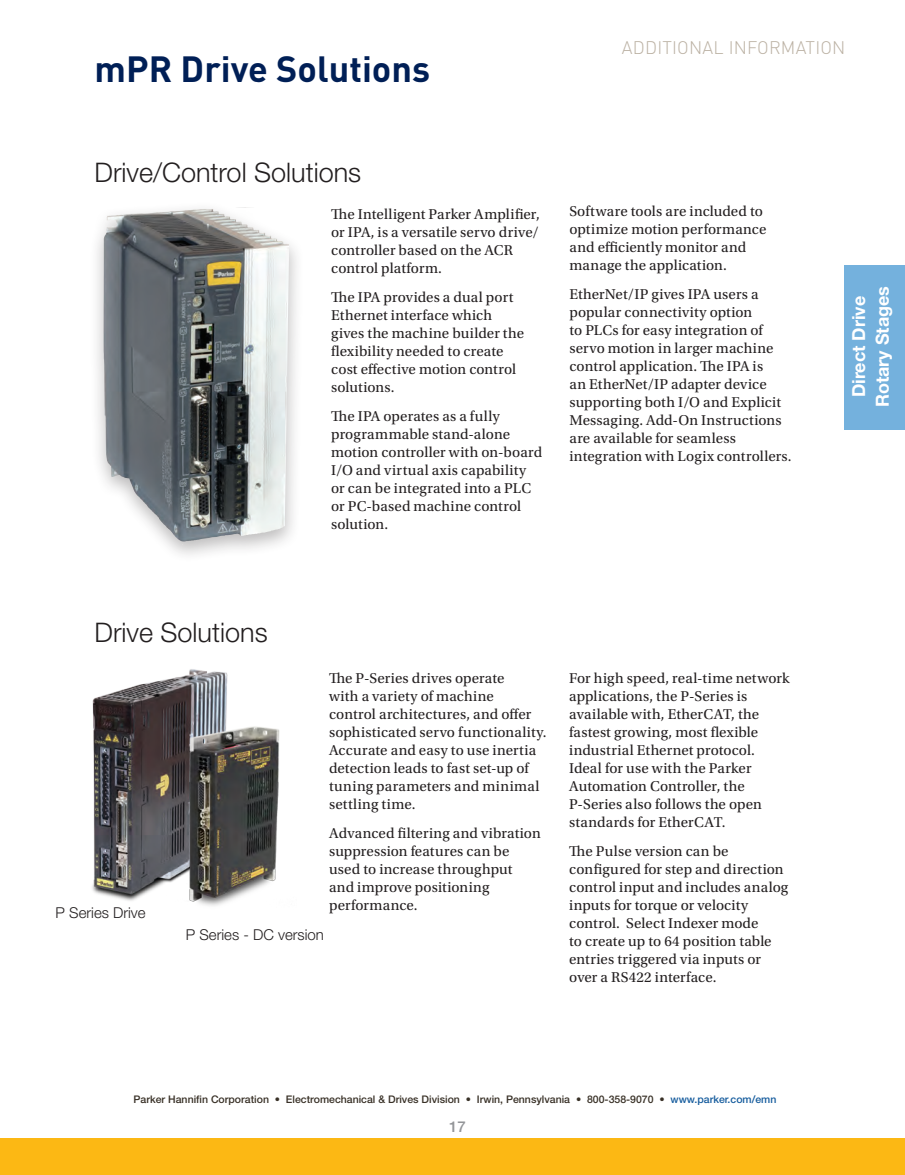
<style>
.page{position:relative;width:905px;height:1175px;background:#fff}
.page>*{position:absolute;margin:0;border:0;box-sizing:border-box;transform-origin:0 0}
.t1{font:700 36px "DINOT";color:#001f56}
.HN_18_Lt_Black_Head{font:300 27px "Helvetica Neue LT Std";color:#231f20}
.t2{font:700 18px/23.4px "Helvetica Neue LT Std";color:#fff;text-align:center}
.t3{font:300 18px "DINOT";letter-spacing:.01em;color:#bbb1a3}
.Utopia_Reg_10_Text{font:15px/18px "Utopia Std";letter-spacing:.01em;color:#231f20}
.TOC_page_numbers{font:300 15px "Helvetica Neue LT Std";color:#231f20}
.t4{font:500 15px "Helvetica Neue LT Std";color:#939598}
.t5{font:500 10.5px "Helvetica Neue LT Std";color:#383026}
.s1{color:#175d9e}
</style>
<div class="page">
<div style="left:844px;top:265px;width:60px;height:164px;background:#74b1dd"></div>
<div style="left:0;top:1138px;width:904px;height:36px;background:#fcb814"></div>
<div style="left:89px;top:200px;width:216px;height:363px;background:#231f20;opacity:.3"></div>
<img style="left:103px;top:207px;width:151px;height:307px">
<img style="left:92px;top:669px;width:136px;height:232px">
<img style="left:134px;top:717px;width:146px;height:189px">
<p class="t1" style="left:94px;top:45px;width:337px">mPR Drive Solutions</p>
<p class="t3" style="left:622px;top:36px;width:225px">ADDITIONAL INFORMATION</p>
<p class="HN_18_Lt_Black_Head" style="left:94px;top:156px;width:268px">Drive/Control Solutions</p>
<p class="Utopia_Reg_10_Text" style="left:331px;top:205px;width:210px">The Intelligent Parker Amplifier, or IPA, is a versatile servo drive/ controller based on the ACR control platform.</p>
<p class="Utopia_Reg_10_Text" style="left:331px;top:288px;width:194px">The IPA provides a dual port<br>Ethernet interface which gives the machine builder the flexibility needed to create cost effective motion control solutions.</p>
<p class="Utopia_Reg_10_Text" style="left:331px;top:407px;width:213px">The IPA operates as a fully programmable stand-alone motion controller with on-board<br>I/O and virtual axis capability or can be integrated into a PLC or PC-based machine control solution.</p>
<p class="Utopia_Reg_10_Text" style="left:569px;top:202px;width:199px">Software tools are included to optimize motion performance and efficiently monitor and manage the application.</p>
<p class="Utopia_Reg_10_Text" style="left:569px;top:285px;width:224px">EtherNet/IP gives IPA users a popular connectivity option<br>to PLCs for easy integration of servo motion in larger machine control application. The IPA is<br>an EtherNet/IP adapter device supporting both I/O and Explicit<br>Messaging. Add-On Instructions are available for seamless integration with Logix controllers.</p>
<p class="t2" style="left:846px;top:407px;width:123px;rotate:-90deg">Direct Drive<br>Rotary Stages</p>
<p class="HN_18_Lt_Black_Head" style="left:94px;top:616px;width:175px">Drive Solutions</p>
<p class="TOC_page_numbers" style="left:56px;top:903px;width:92px">P Series Drive</p>
<p class="Utopia_Reg_10_Text" style="left:329px;top:669px;width:219px">The P-Series drives operate<br>with a variety of machine<br>control architectures, and offer sophisticated servo functionality.<br>Accurate and easy to use inertia detection leads to fast set-up of tuning parameters and minimal settling time.</p>
<p class="Utopia_Reg_10_Text" style="left:329px;top:824px;width:213px">Advanced filtering and vibration suppression features can be used to increase throughput and improve positioning performance.</p>
<p class="TOC_page_numbers" style="left:186px;top:925px;width:140px">P Series - DC version</p>
<p class="Utopia_Reg_10_Text" style="left:569px;top:669px;width:222px">For high speed, real-time network applications, the P-Series is available with, EtherCAT, the fastest growing, most flexible industrial Ethernet protocol.<br>Ideal for use with the Parker<br>Automation Controller, the<br>P-Series also follows the open standards for EtherCAT.</p>
<p class="Utopia_Reg_10_Text" style="left:569px;top:842px;width:220px">The Pulse version can be configured for step and direction control input and includes analog inputs for torque or velocity control. Select Indexer mode<br>to create up to 64 position table entries triggered via inputs or over a RS422 interface.</p>
<p class="t5" style="left:134px;top:1092px;width:644px">Parker Hannifin Corporation • Electromechanical &amp; Drives Division • Irwin, Pennsylvania • 800-358-9070 • <span class="s1">www.parker.com/emn</span></p>
<p class="t4" style="left:449px;top:1117px;width:18px">17</p>
</div>
